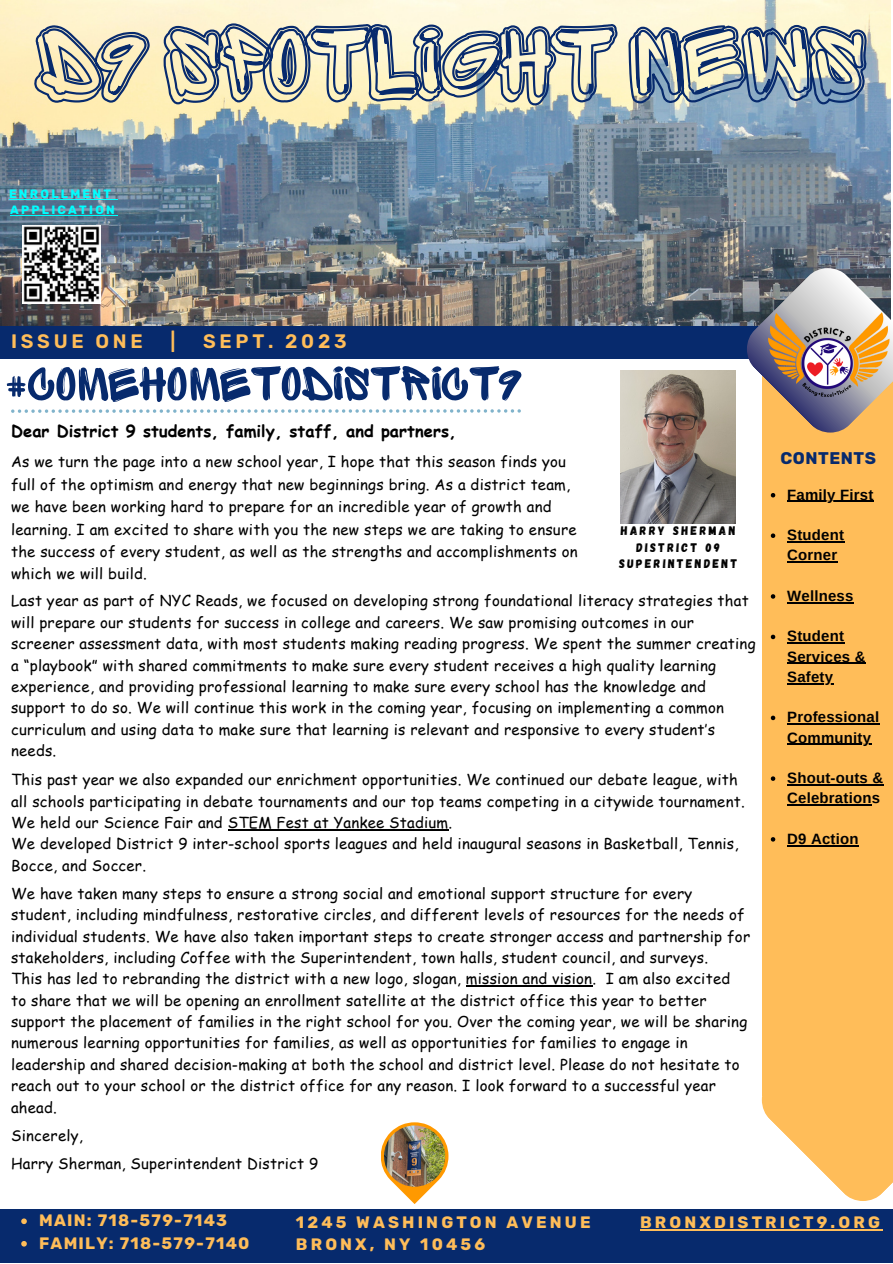
<style>
.page{position:relative;width:893px;height:1264px;background:#fff}
.page>*{position:absolute;margin:0;border:0;box-sizing:border-box;transform-origin:0 0}
.t1{font:51px "Sprite Graffiti";letter-spacing:.01em;color:#072a6d}
.t2{font:600 19.5px "Rubik";letter-spacing:.19em;color:#ffbd59}
.t3{font:700 16.8px "Rubik";letter-spacing:.035em;color:#072a6d}
.t4{font:700 16.5px "Rubik";letter-spacing:.19em;color:#ffbd59}
.t5{font:700 16.5px "Comic Sans MS";letter-spacing:.005em;color:#000}
.t6{font:700 16.5px "Rubik";letter-spacing:.075em;color:#ffbd59}
.t7{font:15px/21.3px "Comic Sans MS";letter-spacing:.015em;color:#000}
.t8{font:700 15px/20.2px "Arimo";letter-spacing:.015em;color:#000}
.t9{font:12.45px/16.5px "Gagalin";letter-spacing:.19em;color:#000;text-align:center}
.t10{font:700 12px "Rubik";letter-spacing:.19em;color:#0ff}
</style>
<div class="page">
<svg style="left:11px;top:409px;width:510px;height:4px"></svg>
<div style="left:0;top:1208px;width:892px;height:54px;background:#072a6d"></div>
<div style="left:762px;top:369px;width:130px;height:726px;background:#ffbd59"></div>
<svg style="left:761px;top:1095px;width:131px;height:105px"></svg>
<img style="left:0;top:0;width:890px;height:326px">
<div style="left:0;top:326px;width:892px;height:33px;background:#072a6d"></div>
<svg style="left:746px;top:268px;width:146px;height:164px"></svg>
<img style="left:23px;top:226px;width:77px;height:77px">
<img style="left:620px;top:370px;width:115px;height:153px">
<img style="left:766px;top:301px;width:124px;height:124px">
<svg style="left:381px;top:1122px;width:67px;height:82px"></svg>
<img style="left:384px;top:1125px;width:61px;height:61px;border-radius:50%">
<svg style="left:35px;top:0;width:832px;height:196px;background:#a3afae"></svg>
<hr style="left:640px;top:1228px;width:243px;height:2px;background:#ffbd59">
<svg style="left:21px;top:1218px;width:6px;height:6px"></svg>
<svg style="left:21px;top:1241px;width:6px;height:5px"></svg>
<svg style="left:770px;top:493px;width:5px;height:4px"></svg>
<hr style="left:787px;top:501px;width:86px;height:1px;background:#000">
<svg style="left:770px;top:533px;width:5px;height:5px"></svg>
<hr style="left:787px;top:541px;width:57px;height:1px;background:#000">
<hr style="left:787px;top:561px;width:50px;height:1px;background:#000">
<svg style="left:770px;top:594px;width:5px;height:4px"></svg>
<hr style="left:787px;top:602px;width:66px;height:1px;background:#000">
<svg style="left:770px;top:634px;width:5px;height:5px"></svg>
<hr style="left:787px;top:642px;width:57px;height:1px;background:#000">
<hr style="left:787px;top:662px;width:78px;height:2px;background:#000">
<hr style="left:787px;top:683px;width:46px;height:1px;background:#000">
<svg style="left:770px;top:715px;width:5px;height:5px"></svg>
<hr style="left:787px;top:723px;width:92px;height:1px;background:#000">
<hr style="left:787px;top:743px;width:84px;height:2px;background:#000">
<svg style="left:770px;top:776px;width:5px;height:5px"></svg>
<hr style="left:787px;top:784px;width:96px;height:1px;background:#000">
<hr style="left:787px;top:804px;width:84px;height:1px;background:#000">
<svg style="left:770px;top:837px;width:5px;height:4px"></svg>
<hr style="left:787px;top:845px;width:71px;height:1px;background:#000">
<hr style="left:9px;top:199px;width:104px;height:1px;background:#0ff">
<hr style="left:10px;top:215px;width:107px;height:1px;background:#0ff">
<hr style="left:228px;top:829px;width:220px;height:1px;background:#000">
<hr style="left:466px;top:985px;width:126px;height:1px;background:#000">
<p class="t10" style="left:9px;top:187px;width:104px">ENROLLMENT</p>
<p class="t10" style="left:10px;top:203px;width:106px">APPLICATION</p>
<p class="t2" style="left:11px;top:330px;width:133px">ISSUE ONE</p>
<p class="t2" style="left:170px;top:330px;width:7px">|</p>
<p class="t2" style="left:203px;top:330px;width:145px">SEPT. 2023</p>
<p class="t1" style="left:3px;top:359px;width:522px">#COMEHOMETODISTRICT9</p>
<p class="t5" style="left:11px;top:418px;width:446px">Dear District 9 students, family, staff, and partners,</p>
<p class="t7" style="left:11px;top:449px;width:568px;line-height:22.5px">As we turn the page into a new school year, I hope that this season finds you full of the optimism and energy that new beginnings bring. As a district team, we have been working hard to prepare for an incredible year of growth and learning. I am excited to share with you the new steps we are taking to ensure the success of every student, as well as the strengths and accomplishments on which we will build.</p>
<p class="t9" style="left:620px;top:521px;width:116px">HARRY SHERMAN</p>
<p class="t9" style="left:619px;top:538px;width:120px">DISTRICT 09<br>SUPERINTENDENT</p>
<p class="t7" style="left:11px;top:589px;width:739px">Last year as part of NYC Reads, we focused on developing strong foundational literacy strategies that</p>
<p class="t7" style="left:11px;top:611px;width:746px">will prepare our students for success in college and careers. We saw promising outcomes in our screener assessment data, with most students making reading progress. We spent the summer creating a “playbook” with shared commitments to make sure every student receives a high quality learning experience, and providing professional learning to make sure every school has the knowledge and support to do so. We will continue this work in the coming year, focusing on implementing a common curriculum and using data to make sure that learning is relevant and responsive to every student’s needs.</p>
<p class="t7" style="left:11px;top:768px;width:728px">This past year we also expanded our enrichment opportunities. We continued our debate league, with</p>
<p class="t7" style="left:11px;top:790px;width:735px">all schools participating in debate tournaments and our top teams competing in a citywide tournament.<br>We held our Science Fair and STEM Fest at Yankee Stadium.</p>
<p class="t7" style="left:11px;top:832px;width:728px">We developed District 9 inter-school sports leagues and held inaugural seasons in Basketball, Tennis,<br>Bocce, and Soccer.</p>
<p class="t7" style="left:11px;top:882px;width:682px">We have taken many steps to ensure a strong social and emotional support structure for every</p>
<p class="t7" style="left:11px;top:903px;width:740px">student, including mindfulness, restorative circles, and different levels of resources for the needs of individual students. We have also taken important steps to create stronger access and partnership for stakeholders, including Coffee with the Superintendent, town halls, student council, and surveys.</p>
<p class="t7" style="left:11px;top:967px;width:720px">This has led to rebranding the district with a new logo, slogan, mission and vision. I am also excited</p>
<p class="t7" style="left:11px;top:988px;width:737px">to share that we will be opening an enrollment satellite at the district office this year to better support the placement of families in the right school for you. Over the coming year, we will be sharing numerous learning opportunities for families, as well as opportunities for families to engage in leadership and shared decision-making at both the school and district level. Please do not hesitate to reach out to your school or the district office for any reason. I look forward to a successful year ahead.</p>
<p class="t7" style="left:11px;top:1123px;width:73px">Sincerely,</p>
<p class="t7" style="left:11px;top:1151px;width:309px">Harry Sherman, Superintendent District 9</p>
<p class="t3" style="left:780px;top:448px;width:97px">CONTENTS</p>
<p class="t8" style="left:787px;top:484px;width:88px">Family First</p>
<p class="t8" style="left:787px;top:525px;width:58px">Student<br>Corner</p>
<p class="t8" style="left:787px;top:585px;width:68px">Wellness</p>
<p class="t8" style="left:787px;top:626px;width:80px">Student<br>Services &amp;<br>Safety</p>
<p class="t8" style="left:787px;top:707px;width:93px">Professional<br>Community</p>
<p class="t8" style="left:787px;top:767px;width:98px">Shout-outs &amp;<br>Celebrations</p>
<p class="t8" style="left:787px;top:828px;width:73px">D9 Action</p>
<p class="t6" style="left:39px;top:1210px;width:189px">MAIN: 718-579-7143</p>
<p class="t4" style="left:640px;top:1212px;width:241px">BRONXDISTRICT9.ORG</p>
<p class="t6" style="left:39px;top:1233px;width:212px">FAMILY: 718-579-7140</p>
<p class="t4" style="left:296px;top:1212px;width:296px">1245 WASHINGTON AVENUE</p>
<p class="t4" style="left:296px;top:1234px;width:191px">BRONX, NY 10456</p>
</div>
